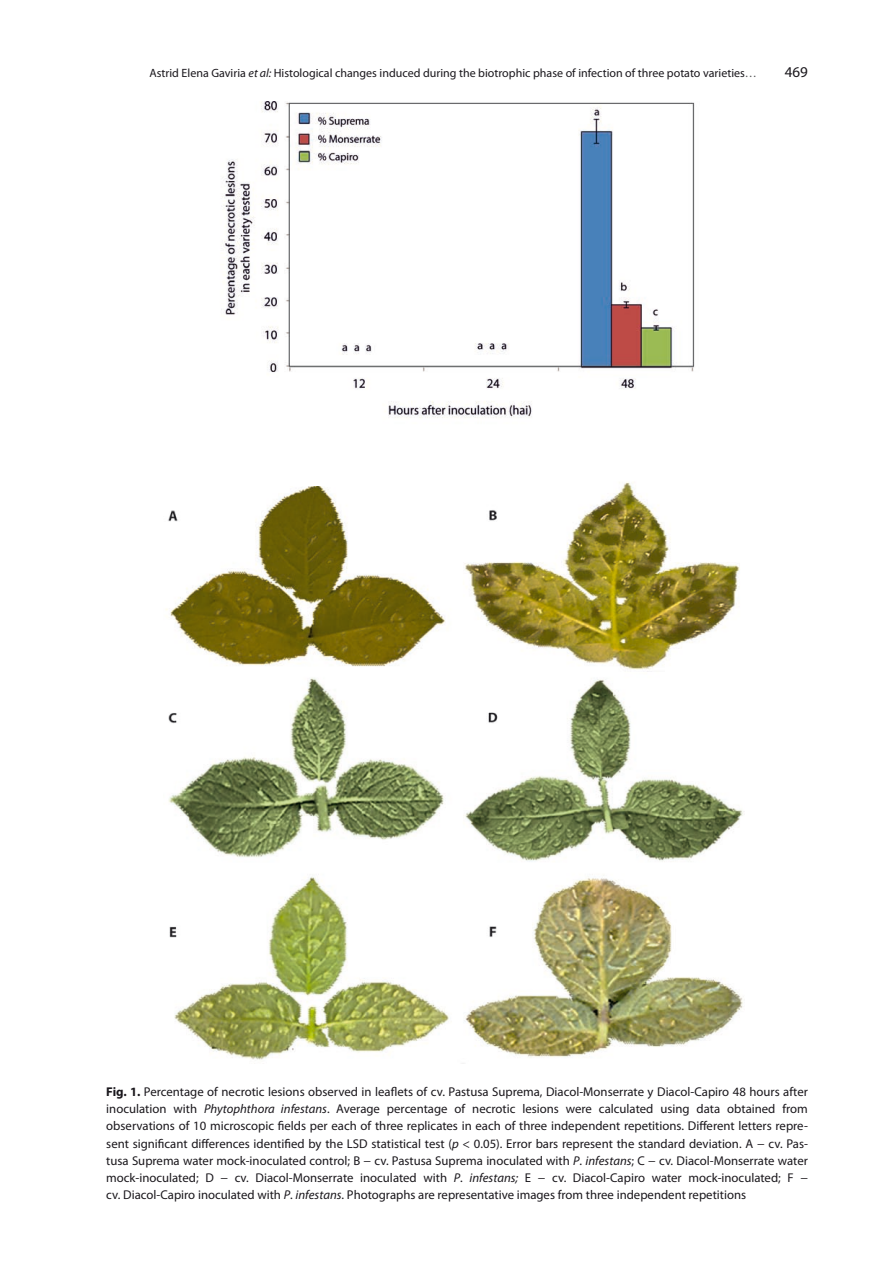
<style>
.page{position:relative;width:893px;height:1263px;background:#fff}
.page>*{position:absolute;margin:0;border:0;box-sizing:border-box;transform-origin:0 0}
.t1{font:15px "Myriad Pro";color:#1a171c}
.t2{font:12.75px/17.2px "Myriad Pro";color:#1a171c;text-align:justify}
.t3{font:12px "Myriad Pro";color:#1a171c}
.s1{font-style:italic}
.s2{color:#58585a}
.s3{font-weight:700}
</style>
<div class="page">
<img style="left:166px;top:102px;width:578px;height:958px">
<div style="left:157px;top:467px;width:283px;height:18px;background:#fff"></div>
<p class="t3" style="left:149px;top:66px;width:609px">Astrid Elena Gaviria <span class="s1">et al:</span> Histological changes induced during the biotrophic phase of infection of three potato varieties<span class="s2">…</span></p>
<p class="t1" style="left:785px;top:63px;width:25px">469</p>
<p class="t2" style="left:106px;top:1083px;width:703px"><span class="s3">Fig. 1.</span> Percentage of necrotic lesions observed in leaflets of cv. Pastusa Suprema, Diacol-Monserrate y Diacol-Capiro 48 hours after inoculation with <span class="s1">Phytophthora infestans</span>. Average percentage of necrotic lesions were calculated using data obtained from observations of 10 microscopic fields per each of three replicates in each of three independent repetitions. Different letters repre&shy;sent significant differences identified by the LSD statistical test (<span class="s1">p</span> &lt; 0.05). Error bars represent the standard deviation. A − cv. Pas&shy;tusa Suprema water mock-inoculated control; B − cv. Pastusa Suprema inoculated with <span class="s1">P</span>. <span class="s1">infestans</span>; C − cv. Diacol-Monserrate water mock-inoculated; D − cv. Diacol-Monserrate inoculated with <span class="s1">P</span>. <span class="s1">infestans;</span> E − cv. Diacol-Capiro water mock-inoculated; F − cv. Diacol-Capiro inoculated with <span class="s1">P</span>. <span class="s1">infestans</span>. Photographs are representative images from three independent repetitions</p>
</div>
